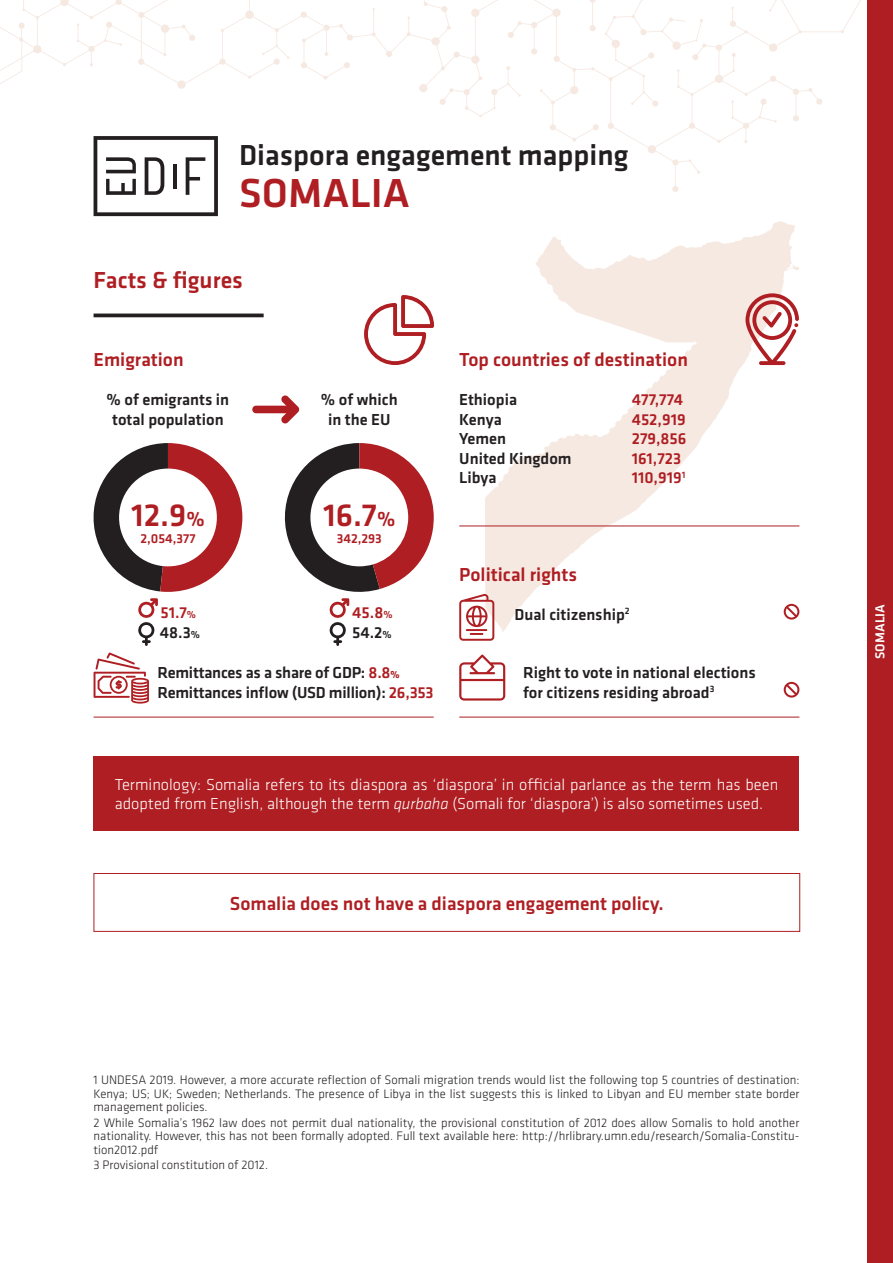
<style>
.page{position:relative;width:893px;height:1263px;background:#fff}
.page>*{position:absolute;margin:0;border:0;box-sizing:border-box;transform-origin:0 0}
.t1{font:500 42px "Klavika";color:#af1e22}
.t2{font:500 33px "Klavika";color:#af1e22}
.t3{font:500 30px "Klavika";color:#231f20}
.t4{font:500 24px "Klavika";color:#af1e22}
.Subheading{font:500 19.5px "Klavika";color:#af1e22}
.t5{font:500 16.5px/19.5px "Klavika";color:#231f20}
.t6{font:300 16.5px/19.5px "Klavika";color:#fff}
.t7{font:500 16.5px/20.1px "Klavika";color:#af1e22}
.t8{font:500 13.5px "Klavika";color:#af1e22}
.t9{font:500 13.5px "Klavika";color:#fff}
.Footnote{font:300 12.75px/13.5px "Klavika";color:#231f20;text-align:justify}
.s1{font-size:21px}
.s2{font-size:10.5px}
.s3{color:#231f20}
.s4{font-size:10.5px;color:#231f20}
.s5{color:#af1e22}
.s6{font-weight:700;font-size:10.5px;color:#af1e22}
.s7{font-style:italic}
</style>
<div class="page">
<div style="left:867px;top:0;width:26px;height:1263px;background:#af1e22"></div>
<svg style="left:485px;top:221px;width:314px;height:412px"></svg>
<hr style="left:94px;top:314px;width:170px;height:3px;background:#231f20">
<hr style="left:94px;top:717px;width:340px;height:1px;background:#af1e22">
<hr style="left:459px;top:526px;width:340px;height:1px;background:#af1e22">
<div style="left:94px;top:756px;width:705px;height:74px;background:#af1e22"></div>
<svg style="left:745px;top:293px;width:54px;height:72px"></svg>
<svg style="left:364px;top:295px;width:70px;height:70px"></svg>
<hr style="left:459px;top:717px;width:340px;height:1px;background:#af1e22">
<svg style="left:459px;top:594px;width:35px;height:47px"></svg>
<svg style="left:459px;top:654px;width:46px;height:46px"></svg>
<svg style="left:138px;top:598px;width:20px;height:48px"></svg>
<svg style="left:94px;top:443px;width:148px;height:149px"></svg>
<svg style="left:284px;top:443px;width:150px;height:203px"></svg>
<svg style="left:94px;top:652px;width:55px;height:51px"></svg>
<svg style="left:0;top:0;width:861px;height:216px"></svg>
<hr style="left:173px;top:164px;width:4px;height:25px;background:#231f20">
<svg style="left:252px;top:395px;width:48px;height:28px"></svg>
<div style="left:94px;top:873px;width:706px;height:59px;border:1px solid #af1e22"></div>
<svg style="left:784px;top:604px;width:15px;height:16px"></svg>
<svg style="left:784px;top:682px;width:15px;height:16px"></svg>
<p class="t3" style="left:239px;top:135px;width:391px">Diaspora engagement mapping</p>
<p class="t1" style="left:239px;top:165px;width:172px">SOMALIA</p>
<p class="t4" style="left:94px;top:264px;width:151px">Facts &amp; figures</p>
<p class="Subheading" style="left:94px;top:346px;width:92px">Emigration</p>
<p class="t5" style="left:107px;top:389px;width:124px;text-align:center">% of emigrants in total population</p>
<p class="t5" style="left:321px;top:389px;width:78px">% of which</p>
<p class="t5" style="left:328px;top:409px;width:64px">in the EU</p>
<p class="t2" style="left:131px;top:493px;width:75px">12.9<span class="s1">%</span></p>
<p class="t2" style="left:323px;top:493px;width:74px">16.7<span class="s1">%</span></p>
<p class="t8" style="left:140px;top:529px;width:57px">2,054,377</p>
<p class="t8" style="left:337px;top:529px;width:47px">342,293</p>
<p class="t7" style="left:160px;top:602px;width:42px">51.7<span class="s2">%<br></span><span class="s3">48.3</span><span class="s4">%</span></p>
<p class="t7" style="left:352px;top:602px;width:42px">45.8<span class="s2">%<br></span><span class="s3">54.2</span><span class="s4">%</span></p>
<p class="t5" style="left:157px;top:662px;width:244px">Remittances as a share of GDP: <span class="s5">8.8</span><span class="s6">%</span></p>
<p class="t5" style="left:157px;top:682px;width:278px">Remittances inflow (USD million): <span class="s5">26,353</span></p>
<p class="Subheading" style="left:459px;top:346px;width:230px">Top countries of destination</p>
<p class="t5" style="left:459px;top:389px;width:59px">Ethiopia</p>
<p class="t5" style="left:459px;top:409px;width:44px">Kenya</p>
<p class="t5" style="left:459px;top:428px;width:48px">Yemen</p>
<p class="t5" style="left:459px;top:448px;width:114px">United Kingdom</p>
<p class="t5" style="left:459px;top:467px;width:39px">Libya</p>
<p class="t7" style="left:632px;top:389px;width:53px">477,774</p>
<p class="t7" style="left:632px;top:409px;width:55px">452,919</p>
<p class="t7" style="left:632px;top:428px;width:56px">279,856</p>
<p class="t7" style="left:632px;top:448px;width:51px">161,723</p>
<p class="t7" style="left:632px;top:467px;width:55px">110,919<sup>1</sup></p>
<p class="Subheading" style="left:459px;top:561px;width:119px">Political rights</p>
<p class="t5" style="left:514px;top:604px;width:117px">Dual citizenship<sup>2</sup></p>
<p class="t5" style="left:523px;top:662px;width:234px">Right to vote in national elections for citizens residing abroad<sup>3</sup></p>
<p class="t6" style="left:115px;top:774px;width:665px">Terminology: Somalia refers to its diaspora as ‘diaspora’ in official parlance as the term has been adopted from English, although the term <span class="s7">qurbaha</span> (Somali for ‘diaspora’) is also sometimes used.</p>
<p class="Subheading" style="left:230px;top:890px;width:435px">Somalia does not have a diaspora engagement policy.</p>
<p class="Footnote" style="left:94px;top:1073px;width:707px">1 UNDESA 2019. However, a more accurate reflection of Somali migration trends would list the following top 5 countries of destination:<br>Kenya; US; UK; Sweden; Netherlands. The presence of Libya in the list suggests this is linked to Libyan and EU member state border management policies.</p>
<p class="Footnote" style="left:94px;top:1116px;width:707px">2 While Somalia’s 1962 law does not permit dual nationality, the provisional constitution of 2012 does allow Somalis to hold another nationality. However, this has not been formally adopted. Full text available here: http://hrlibrary.umn.edu/research/Somalia-Constitu&shy;tion2012.pdf</p>
<p class="Footnote" style="left:94px;top:1158px;width:176px">3 Provisional constitution of 2012.</p>
<p class="t9" style="left:871px;top:659px;width:56px;rotate:-90deg">SOMALIA</p>
</div>
